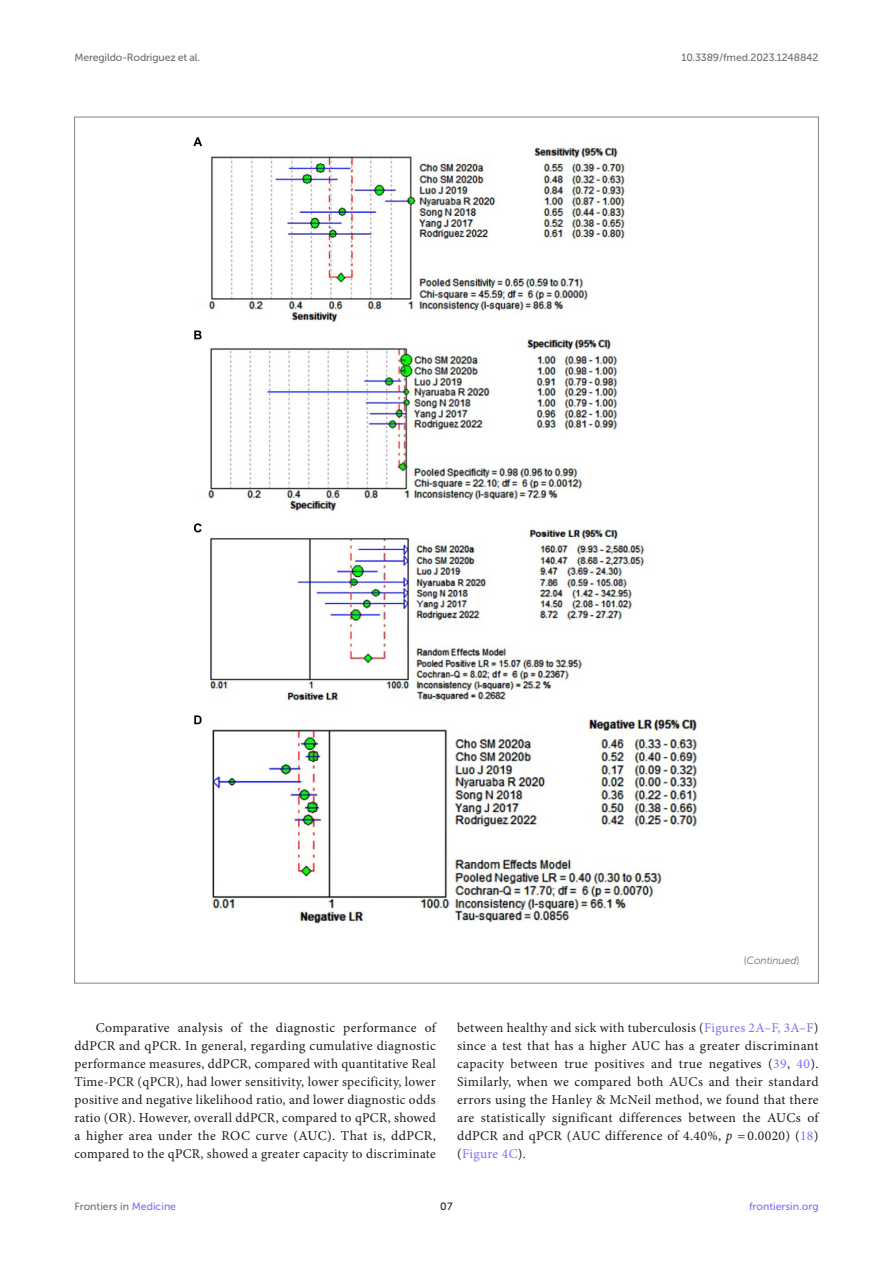
<style>
.page{position:relative;width:893px;height:1263px;background:#fff}
.page>*{position:absolute;margin:0;border:0;box-sizing:border-box;transform-origin:0 0}
.TEXT{font:13.5px/18px "Minion Pro";letter-spacing:.025em;color:#1b1c1b;text-align:justify}
.t1{font:10.5px "Museo Sans 500";letter-spacing:-.015em;color:#706f70}
.t2{font:10.5px "Museo Sans 500";color:#856df0}
.FIG{font:italic 10.5px "Museo Sans 300";letter-spacing:-.01em;color:#706f70}
.t3{font:10.5px "Museo Sans 500";color:#1b1c1b}
.s1{font-style:normal}
.s2{color:#856df0}
.s3{font-style:italic}
</style>
<div class="page">
<img style="left:193px;top:137px;width:505px;height:787px">
<p class="t1" style="left:74px;top:51px;width:127px">Meregildo-Rodriguez et al.</p>
<p class="t1" style="left:681px;top:51px;width:139px">10.3389/fmed.2023.1248842</p>
<p class="FIG" style="left:744px;top:955px;width:57px"><span class="s1">(</span>Continued<span class="s1">)</span></p>
<p class="TEXT" style="left:74px;top:1019px;width:363px;text-indent:21px">Comparative analysis of the diagnostic performance of ddPCR and qPCR. In general, regarding cumulative diagnostic performance measures, ddPCR, compared with quantitative Real Time-PCR (qPCR), had lower sensitivity, lower specificity, lower positive and negative likelihood ratio, and lower diagnostic odds ratio (OR). However, overall ddPCR, compared to qPCR, showed a higher area under the ROC curve (AUC). That is, ddPCR, compared to the qPCR, showed a greater capacity to discriminate</p>
<p class="TEXT" style="left:457px;top:1019px;width:363px">between healthy and sick with tuberculosis (<span class="s2">Figures 2A–F, 3A–F</span>) since a test that has a higher AUC has a greater discriminant capacity between true positives and true negatives (<span class="s2">39</span>, <span class="s2">40</span>).<br>Similarly, when we compared both AUCs and their standard errors using the Hanley &amp; McNeil method, we found that there are statistically significant differences between the AUCs of ddPCR and qPCR (AUC difference of 4.40%, <span class="s3">p</span> = 0.0020) (<span class="s2">18</span>) (<span class="s2">Figure 4C</span>).</p>
<p class="t1" style="left:74px;top:1200px;width:103px">Frontiers in <span class="s2">Medicine</span></p>
<p class="t3" style="left:440px;top:1200px;width:14px">07</p>
<p class="t2" style="left:749px;top:1200px;width:71px">frontiersin.org</p>
</div>
